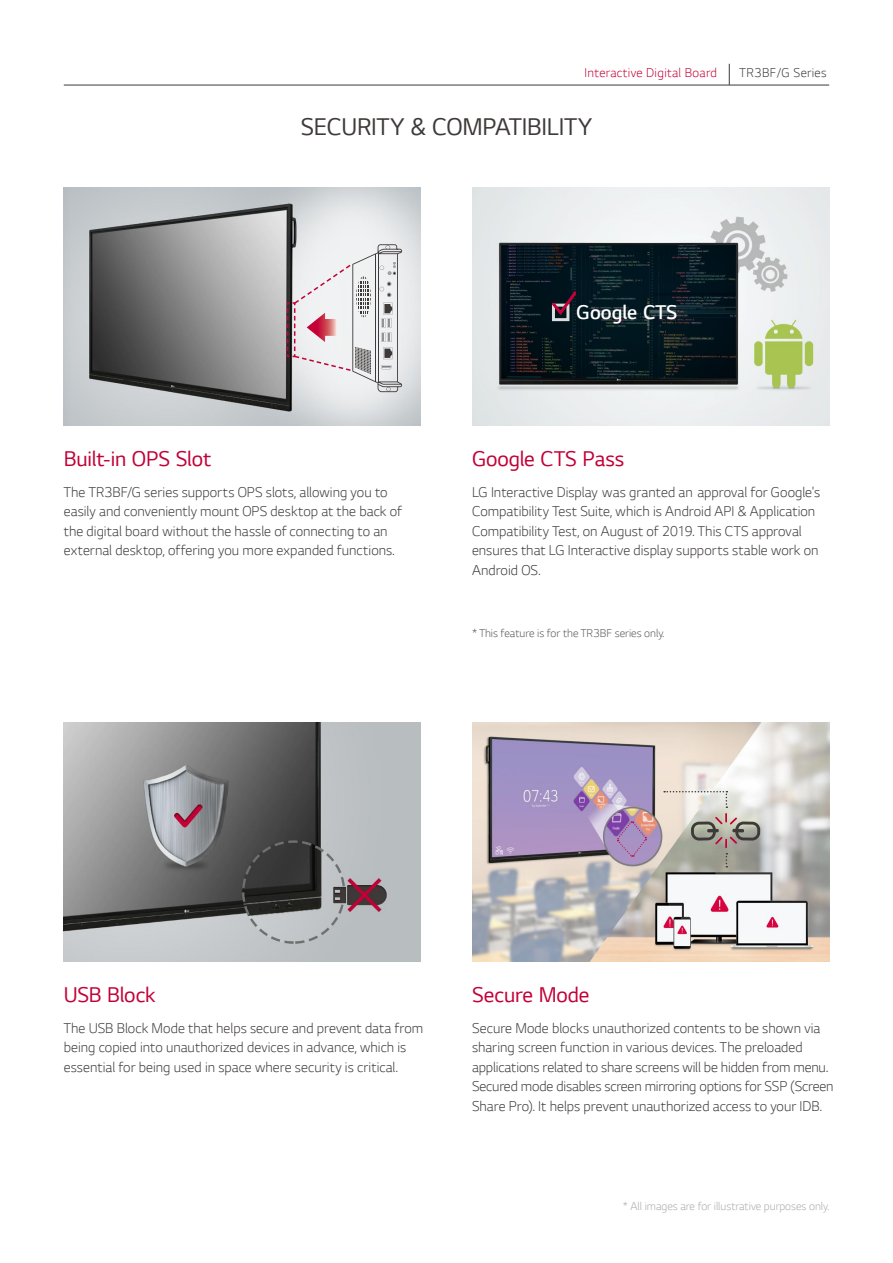
<style>
.page{position:relative;width:893px;height:1263px;background:#fff}
.page>*{position:absolute;margin:0;border:0;box-sizing:border-box;transform-origin:0 0}
.t1{font:25.5px "LG Smart";letter-spacing:-.01em;color:#3e3a39}
.t2{font:22.5px "LG Smart";letter-spacing:-.005em;color:#c30037}
.정규{font:300 21px "LG Smart";color:#fff}
.t3{font:300 15px/19.5px "LG Smart";color:#3e3a39}
.t4{font:300 13.5px "LG Smart";letter-spacing:.025em;color:#c30037}
.t5{font:300 13.5px "LG Smart";letter-spacing:.025em;color:#3e3a39}
.t6{font:300 12px "LG Smart";color:#aaabab}
.t7{font:300 12px "LG Smart";color:#595757}
</style>
<div class="page">
<hr style="left:64px;top:85px;width:765px;height:1px;background:#3e3a39">
<svg style="left:729px;top:64px;width:1px;height:21px"></svg>
<img style="left:64px;top:723px;width:357px;height:238px">
<img style="left:472px;top:723px;width:357px;height:238px">
<img style="left:64px;top:187px;width:357px;height:238px">
<svg style="left:286px;top:244px;width:116px;height:148px"></svg>
<img style="left:472px;top:187px;width:357px;height:238px">
<div style="left:552px;top:304px;width:17px;height:17px;border:3px solid #dbdede"></div>
<svg style="left:550px;top:290px;width:25px;height:28px"></svg>
<svg style="left:664px;top:791px;width:96px;height:76px;background:#bcb8af"></svg>
<svg style="left:616px;top:820px;width:31px;height:37px"></svg>
<div style="left:603px;top:807px;width:59px;height:59px;border:2px solid #7d7d7d;border-radius:50%"></div>
<p class="t4" style="left:584px;top:63px;width:134px">Interactive Digital Board</p>
<p class="t5" style="left:740px;top:63px;width:89px">TR3BF/G Series</p>
<p class="t1" style="left:301px;top:110px;width:293px">SECURITY &amp; COMPATIBILITY</p>
<p class="t2" style="left:64px;top:444px;width:149px">Built-in OPS Slot</p>
<p class="t3" style="left:64px;top:481px;width:340px">The TR3BF/G series supports OPS slots, allowing you to easily and conveniently mount OPS desktop at the back of the digital board without the hassle of connecting to an external desktop, offering you more expanded functions.</p>
<p class="정규" style="left:576px;top:298px;width:103px">Google CTS</p>
<p class="t2" style="left:472px;top:444px;width:154px">Google CTS Pass</p>
<p class="t3" style="left:472px;top:481px;width:350px">LG Interactive Display was granted an approval for Google's Compatibility Test Suite, which is Android API &amp; Application Compatibility Test, on August of 2019. This CTS approval ensures that LG Interactive display supports stable work on Android OS.</p>
<p class="t7" style="left:472px;top:625px;width:194px">* This feature is for the TR3BF series only.</p>
<p class="t2" style="left:64px;top:980px;width:93px">USB Block</p>
<p class="t3" style="left:64px;top:1017px;width:361px">The USB Block Mode that helps secure and prevent data from being copied into unauthorized devices in advance, which is essential for being used in space where security is critical.</p>
<p class="t2" style="left:472px;top:980px;width:119px">Secure Mode</p>
<p class="t3" style="left:472px;top:1017px;width:358px">Secure Mode blocks unauthorized contents to be shown via sharing screen function in various devices. The preloaded applications related to share screens will be hidden from menu.</p>
<p class="t3" style="left:472px;top:1076px;width:363px">Secured mode disables screen mirroring options for SSP (Screen<br>Share Pro). It helps prevent unauthorized access to your IDB.</p>
<p class="t6" style="left:623px;top:1198px;width:208px">* All images are for illustrative purposes only.</p>
</div>
